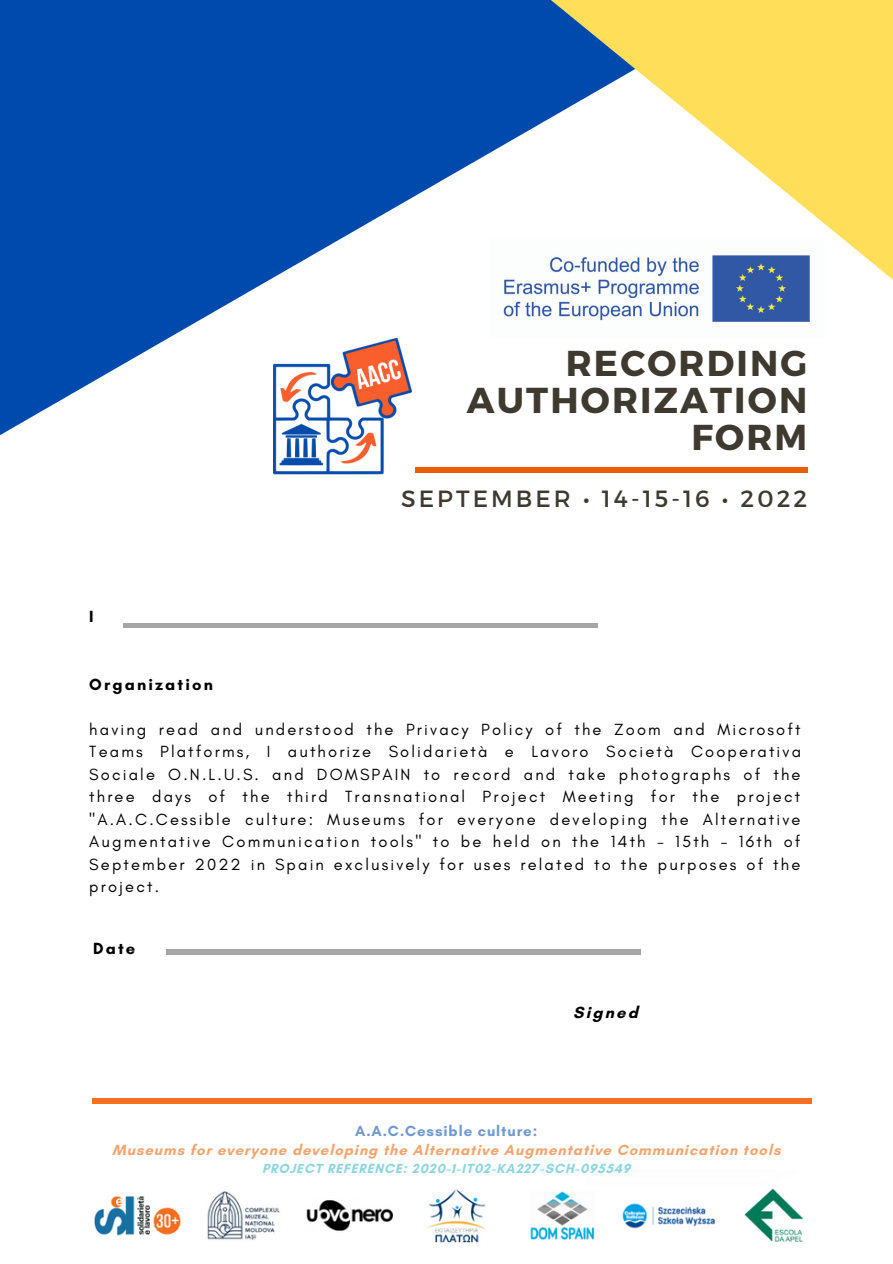
<style>
.page{position:relative;width:893px;height:1264px;background:#fff}
.page>*{position:absolute;margin:0;border:0;box-sizing:border-box;transform-origin:0 0}
.t1{font:700 36px/37px "Montserrat";letter-spacing:.06em;color:#3e3a2f;text-align:right}
.t2{font:23.4px "Montserrat";letter-spacing:.13em;color:#3e3a2f}
.t3{font:16.5px/22.5px "Glacial Indifference";letter-spacing:.13em;color:#000;text-align:justify}
.t4{font:700 16.5px "Glacial Indifference";letter-spacing:.13em;color:#000}
.t5{font:700 15px "Glacial Indifference";letter-spacing:.06em;color:#eb5f01}
.t6{font:700 15px "Glacial Indifference";letter-spacing:.06em;color:#004aad}
.t7{font:700 13.5px "Glacial Indifference";letter-spacing:.06em;color:#34b6c6}
</style>
<div class="page">
<svg style="left:0;top:0;width:328px;height:447px;fill:#004aad"></svg>
<svg style="left:328px;top:0;width:564px;height:473px"></svg>
<div style="left:333px;top:467px;width:474px;height:5px;background:#eb5f01"></div>
<div style="left:326px;top:457px;width:89px;height:65px;background:#fff"></div>
<img style="left:490px;top:239px;width:333px;height:98px">
<div style="left:92px;top:1098px;width:720px;height:5px;background:#f56f23"></div>
<img style="left:94px;top:1188px;width:709px;height:55px">
<img style="left:274px;top:338px;width:137px;height:137px">
<hr style="left:123px;top:623px;width:474px;height:4px;background:#a6a6a6">
<div style="left:166px;top:949px;width:474px;height:5px;background:#a6a6a6"></div>
<h1 class="t1" style="left:467px;top:342px;width:342px">RECORDING<br>AUTHORIZATION<br>FORM</h1>
<p class="t4" style="left:89px;top:606px;width:6px">I</p>
<h2 class="t2" style="left:401px;top:483px;width:407px">SEPTEMBER • 14-15-16 • 2022</h2>
<p class="t4" style="left:89px;top:674px;width:125px">Organization</p>
<p class="t3" style="left:89px;top:717px;width:713px">having read and understood the Privacy Policy of the Zoom and Microsoft Teams Platforms, I authorize Solidarietà e Lavoro Società Cooperativa Sociale O.N.L.U.S. and DOMSPAIN to record and take photographs of the three days of the third Transnational Project Meeting for the project "A.A.C.Cessible culture: Museums for everyone developing the Alternative Augmentative Communication tools" to be held on the 14th - 15th - 16th of September 2022 in Spain exclusively for uses related to the purposes of the project.</p>
<p class="t4" style="left:93px;top:938px;width:44px">Date</p>
<p class="t4" style="left:573px;top:1002px;width:66px">Signed</p>
<p class="t6" style="left:355px;top:1121px;width:183px">A.A.C.Cessible culture:</p>
<p class="t5" style="left:112px;top:1140px;width:670px">Museums for everyone developing the Alternative Augmentative Communication tools</p>
<p class="t7" style="left:262px;top:1159px;width:370px">PROJECT REFERENCE: 2020-1-IT02-KA227-SCH-095549</p>
</div>
